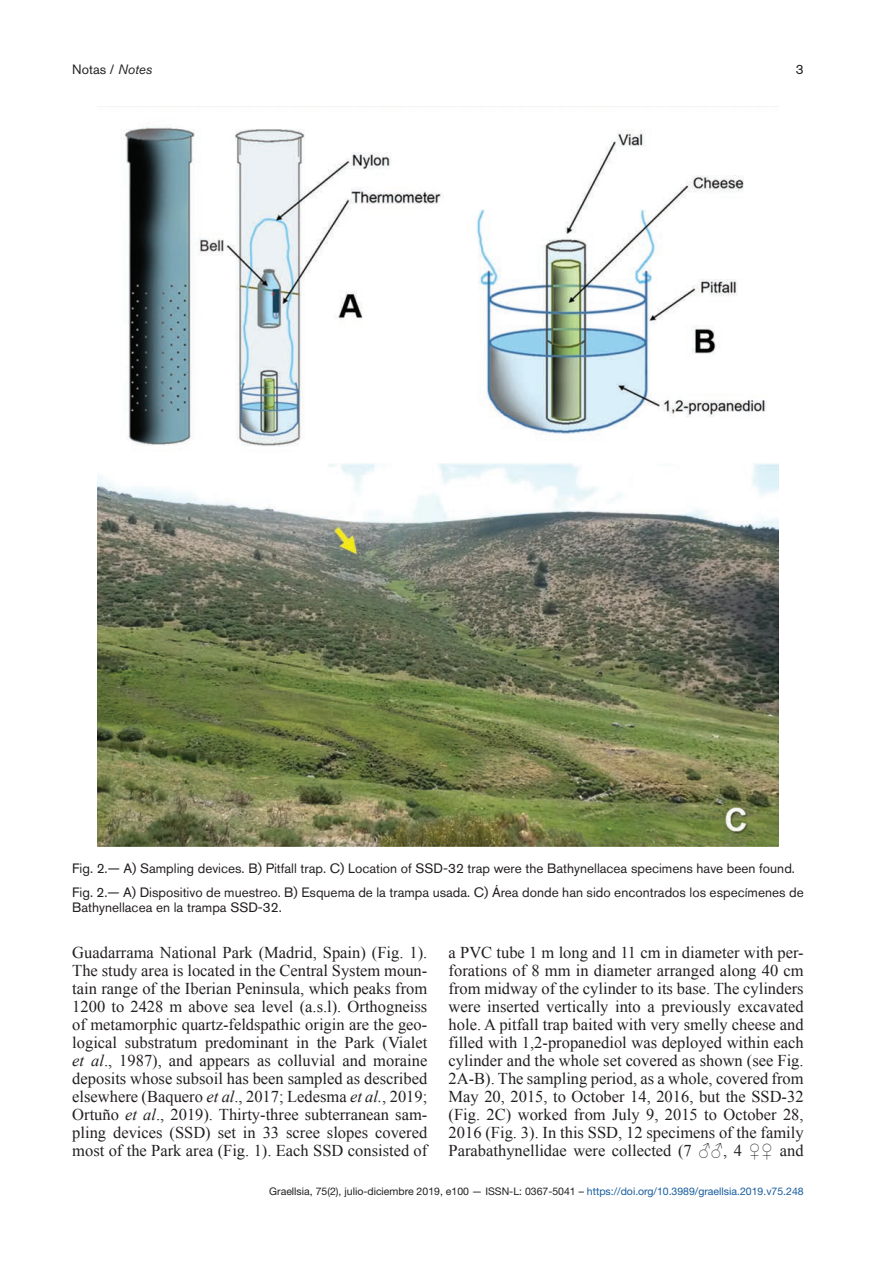
<style>
.page{position:relative;width:893px;height:1263px;background:#fff}
.page>*{position:absolute;margin:0;border:0;box-sizing:border-box;transform-origin:0 0}
.Text{font:16.5px/18px "Times New Roman";color:#231f20;text-align:justify}
.Fig_leg{font:13.5px/15px "Akzidenz Grotesk BQ";color:#231f20}
.t1{font:10.5px "Helvetica Neue";color:#231f20}
.s1{font-style:italic}
.s2{color:#175d9e}
</style>
<div class="page">
<img style="left:98px;top:106px;width:680px;height:740px">
<p class="Fig_leg" style="left:72px;top:62px;width:82px">Notas / <span class="s1">Notes</span></p>
<p class="Fig_leg" style="left:796px;top:62px;width:9px">3</p>
<p class="Fig_leg" style="left:72px;top:861px;width:724px">Fig. 2.— A) Sampling devices. B) Pitfall trap. C) Location of SSD-32 trap were the Bathynellacea specimens have been found.</p>
<p class="Fig_leg" style="left:72px;top:884px;width:733px">Fig. 2.— A) Dispositivo de muestreo. B) Esquema de la trampa usada. C) Área donde han sido encontrados los especímenes de<br>Bathynellacea en la trampa SSD-32.</p>
<p class="Text" style="left:72px;top:943px;width:357px">Guadarrama National Park (Madrid, Spain) (Fig. 1).<br>The study area is located in the Central System moun&shy;tain range of the Iberian Peninsula, which peaks from 1200 to 2428 m above sea level (a.s.l). Orthogneiss of metamorphic quartz-feldspathic origin are the geo&shy;logical substratum predominant in the Park (Vialet <span class="s1">et al</span>., 1987), and appears as colluvial and moraine deposits whose subsoil has been sampled as described elsewhere (Baquero <span class="s1">et al</span>., 2017; Ledesma <span class="s1">et al.</span>, 2019; Ortuño <span class="s1">et al</span>., 2019). Thirty-three subterranean sam&shy;pling devices (SSD) set in 33 scree slopes covered most of the Park area (Fig. 1). Each SSD consisted of</p>
<p class="Text" style="left:449px;top:943px;width:357px">a PVC tube 1 m long and 11 cm in diameter with per&shy;forations of 8 mm in diameter arranged along 40 cm from midway of the cylinder to its base. The cylinders were inserted vertically into a previously excavated hole. A pitfall trap baited with very smelly cheese and filled with 1,2-propanediol was deployed within each cylinder and the whole set covered as shown (see Fig.<br>2A-B). The sampling period, as a whole, covered from May 20, 2015, to October 14, 2016, but the SSD-32 (Fig. 2C) worked from July 9, 2015 to October 28, 2016 (Fig. 3). In this SSD, 12 specimens of the family Parabathynellidae were collected (7 ♂♂, 4 ♀♀ and</p>
<p class="t1" style="left:269px;top:1184px;width:536px">Graellsia, 75(2), julio-diciembre 2019, e100 — ISSN-L: 0367-5041 – <span class="s2">https://doi.org/10.3989/graellsia.2019.v75.248</span></p>
</div>
